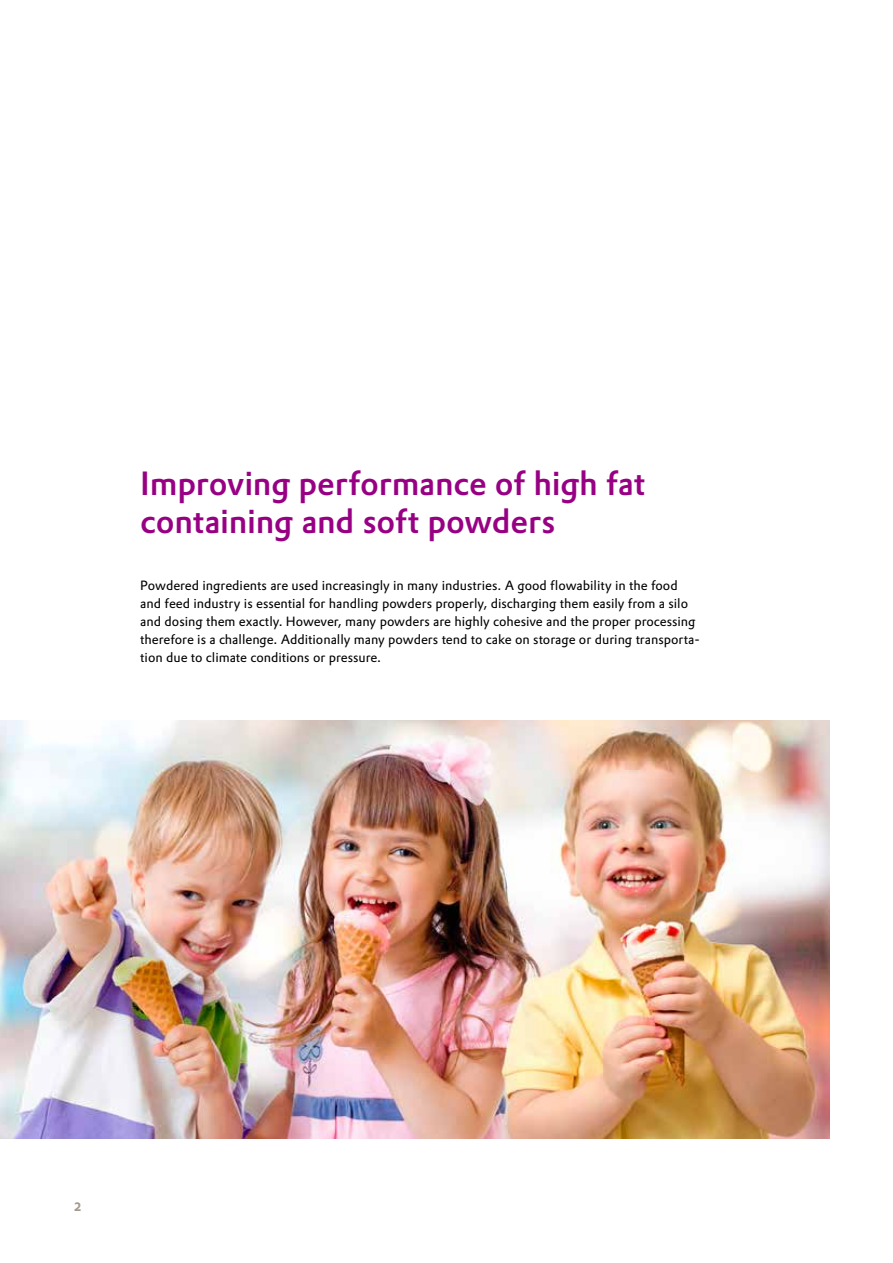
<style>
.page{position:relative;width:893px;height:1263px;background:#fff}
.page>*{position:absolute;margin:0;border:0;box-sizing:border-box;transform-origin:0 0}
.t1{font:500 32.85px/37.5px "Evonik Prokyon";letter-spacing:-.005em;color:#980084}
.t2{font:13.2px/18px "Evonik Prokyon";color:#000}
.t3{font:700 12px "Evonik Prokyon";color:#a59a8e}
</style>
<div class="page">
<img style="left:0;top:720px;width:829px;height:419px">
<h1 class="t1" style="left:140px;top:462px;width:506px">Improving performance of high fat containing and soft powders</h1>
<p class="t2" style="left:140px;top:575px;width:561px">Powdered ingredients are used increasingly in many industries. A good flowability in the food and feed industry is essential for handling powders properly, discharging them easily from a silo and dosing them exactly. However, many powders are highly cohesive and the proper processing therefore is a challenge. Additionally many powders tend to cake on storage or during transporta&shy;tion due to climate conditions or pressure.</p>
<p class="t3" style="left:74px;top:1197px;width:9px">2</p>
</div>
